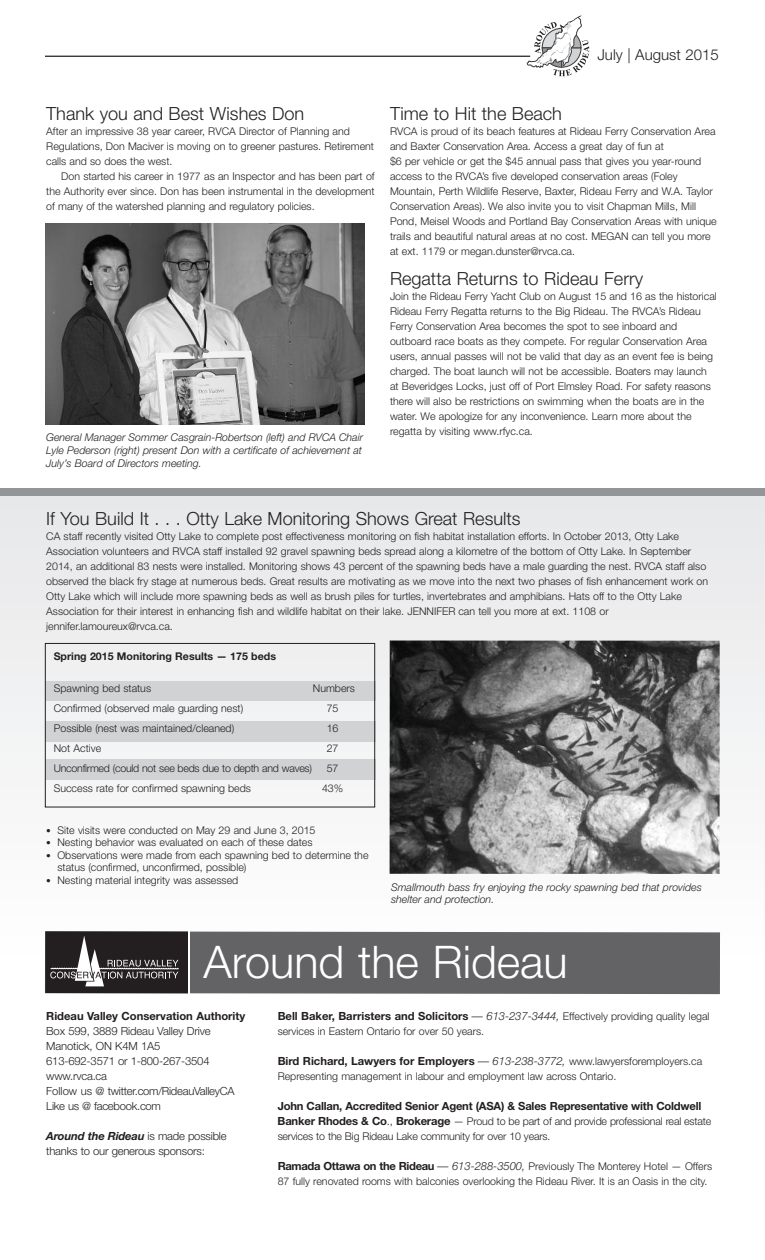
<style>
.page{position:relative;width:765px;height:1260px;background:#fff}
.page>*{position:absolute;margin:0;border:0;box-sizing:border-box;transform-origin:0 0}
.t1{font:300 45px "Helvetica Neue";color:#fff}
.t2{font:300 18.12px "Helvetica Neue";color:#231f20}
.t3{font:300 15px "Helvetica Neue";color:#231f20}
.t4{font:700 11.25px "Helvetica Neue";color:#231f20}
.t5{font:300 11.25px/15px "Helvetica Neue";letter-spacing:-.015em;color:#231f20}
.t6{font:300 10.62px/15px "Helvetica Neue";color:#231f20}
.t7{font:italic 300 10.62px/12.8px "Helvetica Neue";color:#231f20}
.t8{font:300 10.62px "Helvetica Neue";letter-spacing:-.02em;color:#231f20}
.t9{font:700 10.62px "Helvetica Neue";color:#231f20}
.s1{font-size:9.38px}
.s2{font-weight:700;font-style:italic}
.s3{font-weight:300;font-style:italic}
.s4{font-weight:300;font-size:10.62px}
.s5{font-weight:700;font-size:11.25px}
.s6{font-size:11.25px}
.s7{font-style:italic;font-size:11.25px}
</style>
<div class="page">
<div style="left:0;top:489px;width:765px;height:472px;background:linear-gradient(to right,#f1f2f2,#f0f0f1)"></div>
<div style="left:45px;top:721px;width:330px;height:21px;background:#d1d2d4"></div>
<div style="left:45px;top:760px;width:330px;height:20px;background:#d1d2d4"></div>
<div style="left:45px;top:681px;width:330px;height:20px;background:#d1d2d4"></div>
<div style="left:45px;top:931px;width:675px;height:63px;background:#636366"></div>
<div style="left:45px;top:931px;width:144px;height:62px;background:#231f20"></div>
<svg style="left:50px;top:936px;width:129px;height:50px"></svg>
<svg style="left:526px;top:16px;width:64px;height:60px"></svg>
<hr style="left:45px;top:56px;width:485px;height:1px;background:#231f20">
<hr style="left:189px;top:931px;width:1px;height:63px;background:#fff">
<img style="left:390px;top:641px;width:330px;height:233px">
<div style="left:45px;top:643px;width:330px;height:164px;border:1px solid #231f20"></div>
<img style="left:45px;top:224px;width:320px;height:201px">
<div style="left:0;top:488px;width:765px;height:8px;background:#939598"></div>
<h3 class="t3" style="left:597px;top:45px;width:123px">July | August 2015</h3>
<h2 class="t2" style="left:46px;top:102px;width:260px">Thank you and Best Wishes Don</h2>
<p class="t6" style="left:46px;top:123px;width:329px">After an impressive 38 year career, RVCA Director of Planning and<br>Regulations, Don Maciver is moving on to greener pastures. Retirement calls and so does the west.</p>
<p class="t6" style="left:46px;top:168px;width:330px;text-align:justify;text-indent:15px">Don started his career in 1977 as an Inspector and has been part of the Authority ever since. Don has been instrumental in the development of many of the watershed planning and regulatory policies.</p>
<p class="t7" style="left:46px;top:432px;width:318px;text-align:justify">General Manager Sommer Casgrain-Robertson (left) and RVCA Chair Lyle Pederson (right) present Don with a certificate of achievement at July’s Board of Directors meeting.</p>
<h2 class="t2" style="left:390px;top:102px;width:174px">Time to Hit the Beach</h2>
<p class="t6" style="left:390px;top:123px;width:328px">RVCA is proud of its beach features at Rideau Ferry Conservation Area and Baxter Conservation Area. Access a great day of fun at<br>$6 per vehicle or get the $45 annual pass that gives you year-round access to the RVCA’s five developed conservation areas (Foley Mountain, Perth Wildlife Reserve, Baxter, Rideau Ferry and W.A. Taylor Conservation Areas). We also invite you to visit Chapman Mills, Mill Pond, Meisel Woods and Portland Bay Conservation Areas with unique trails and beautiful natural areas at no cost. MEGAN can tell you more at ext. 1179 or megan.dunster@rvca.ca.</p>
<h2 class="t2" style="left:390px;top:267px;width:255px">Regatta Returns to Rideau Ferry</h2>
<p class="t6" style="left:390px;top:288px;width:328px">Join the Rideau Ferry Yacht Club on August 15 and 16 as the historical Rideau Ferry Regatta returns to the Big Rideau. The RVCA’s Rideau Ferry Conservation Area becomes the spot to see inboard and outboard race boats as they compete. For regular Conservation Area users, annual passes will not be valid that day as an event fee is being charged. The boat launch will not be accessible. Boaters may launch at Beveridges Locks, just off of Port Elmsley Road. For safety reasons there will also be restrictions on swimming when the boats are in the water. We apologize for any inconvenience. Learn more about the regatta by visiting www.rfyc.ca.</p>
<h2 class="t2" style="left:46px;top:507px;width:476px">If You Build It . . . Otty Lake Monitoring Shows Great Results</h2>
<p class="t6" style="left:46px;top:528px;width:664px">CA staff recently visited Otty Lake to complete post effectiveness monitoring on fish habitat installation efforts. In October 2013, Otty Lake Association volunteers and RVCA staff installed 92 gravel spawning beds spread along a kilometre of the bottom of Otty Lake. In September 2014, an additional 83 nests were installed. Monitoring shows 43 percent of the spawning beds have a male guarding the nest. RVCA staff also observed the black fry stage at numerous beds. Great results are motivating as we move into the next two phases of fish enhancement work on Otty Lake which will include more spawning beds as well as brush piles for turtles, invertebrates and amphibians. Hats off to the Otty Lake Association for their interest in enhancing fish and wildlife habitat on their lake. JENNIFER can tell you more at ext. 1108 or jennifer.lamoureux@rvca.ca.</p>
<p class="t9" style="left:54px;top:650px;width:224px">Spring 2015 Monitoring Results — 175 beds</p>
<p class="t6" style="left:54px;top:681px;width:99px">Spawning bed status</p>
<p class="t6" style="left:313px;top:681px;width:44px">Numbers</p>
<p class="t6" style="left:54px;top:701px;width:191px">Confirmed (observed male guarding nest)</p>
<p class="t6" style="left:327px;top:701px;width:13px">75</p>
<p class="t6" style="left:54px;top:721px;width:182px">Possible (nest was maintained/cleaned)</p>
<p class="t6" style="left:327px;top:721px;width:13px">16</p>
<p class="t6" style="left:54px;top:741px;width:49px">Not Active</p>
<p class="t6" style="left:327px;top:741px;width:13px">27</p>
<p class="t8" style="left:54px;top:762px;width:260px">Unconfirmed (could not see beds due to depth and waves)</p>
<p class="t6" style="left:327px;top:761px;width:13px">57</p>
<p class="t6" style="left:54px;top:781px;width:199px">Success rate for confirmed spawning beds</p>
<p class="t6" style="left:322px;top:781px;width:23px">43%</p>
<p class="t6" style="left:46px;top:822px;width:271px"><span class="s1">•</span> Site visits were conducted on May 29 and June 3, 2015</p>
<p class="t6" style="left:46px;top:835px;width:268px"><span class="s1">•</span> Nesting behavior was evaluated on each of these dates</p>
<p class="t6" style="left:57px;top:849px;width:313px;line-height:12.5px;text-indent:-11px"><span class="s1">•</span> Observations were made from each spawning bed to determine the status (confirmed, unconfirmed, possible)</p>
<p class="t6" style="left:46px;top:872px;width:194px"><span class="s1">•</span> Nesting material integrity was assessed</p>
<p class="t7" style="left:391px;top:882px;width:312px">Smallmouth bass fry enjoying the rocky spawning bed that provides shelter and protection.</p>
<h1 class="t1" style="left:203px;top:934px;width:366px">Around the Rideau</h1>
<p class="t4" style="left:46px;top:1012px;width:201px">Rideau Valley Conservation Authority</p>
<p class="t5" style="left:46px;top:1023px;width:190px">Box 599, 3889 Rideau Valley Drive<br>Manotick, ON K4M 1A5<br>613-692-3571 or 1-800-267-3504 www.rvca.ca<br>Follow us @ twitter.com/RideauValleyCA<br>Like us @ facebook.com</p>
<p class="t5" style="left:46px;top:1128px;width:182px"><span class="s2">Around the Rideau</span> is made possible thanks to our generous sponsors:</p>
<p class="t4" style="left:278px;top:1012px;width:433px">Bell Baker, Barristers and Solicitors <span class="s3">— 613-237-3444,</span> <span class="s4">Effectively providing quality legal</span></p>
<p class="t6" style="left:278px;top:1024px;width:208px">services in Eastern Ontario for over 50 years.</p>
<p class="t4" style="left:278px;top:1057px;width:426px">Bird Richard, Lawyers for Employers <span class="s3">— 613-238-3772,</span> <span class="s4">www.lawyersforemployers.ca</span></p>
<p class="t6" style="left:278px;top:1069px;width:340px">Representing management in labour and employment law across Ontario.</p>
<p class="t4" style="left:278px;top:1099px;width:425px">John Callan, Accredited Senior Agent (ASA) &amp; Sales Representative with Coldwell</p>
<p class="t6" style="left:278px;top:1113px;width:435px"><span class="s5">Banker Rhodes &amp; Co</span><span class="s6">.,</span> <span class="s5">Brokerage</span> — Proud to be part of and provide professional real estate services to the Big Rideau Lake community for over 10 years.</p>
<p class="t6" style="left:278px;top:1158px;width:436px"><span class="s5">Ramada Ottawa on the Rideau</span> <span class="s7">— 613-288-3500,</span> Previously The Monterey Hotel — Offers<br>87 fully renovated rooms with balconies overlooking the Rideau River. It is an Oasis in the city.</p>
</div>
